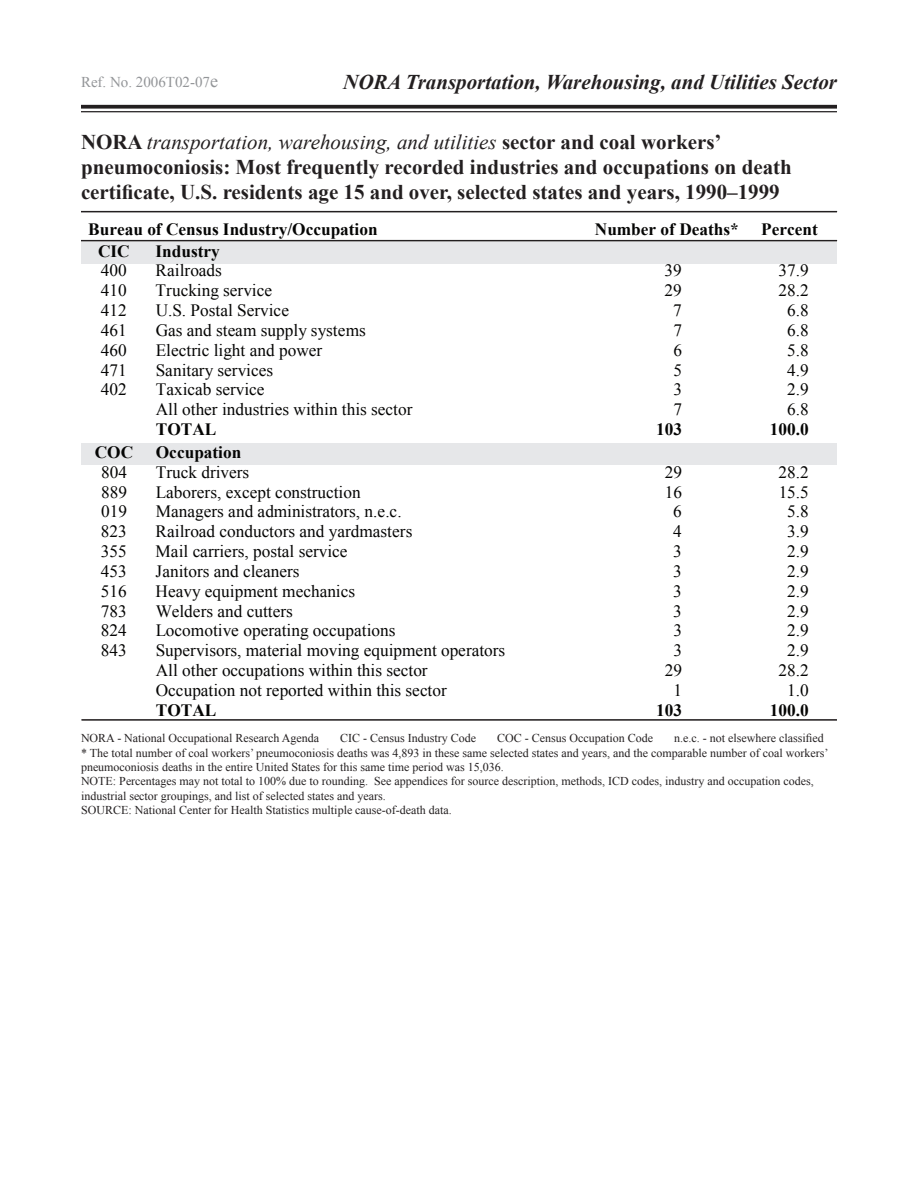
<style>
.page{position:relative;width:918px;height:1188px;background:#fff}
.page>*{position:absolute;margin:0;border:0;box-sizing:border-box;transform-origin:0 0}
.t1{font:700 21px/25.2px "Times New Roman";color:#231f20}
.t2{font:italic 700 21px "Times New Roman";color:#231f20}
.t3{font:17.25px "Times New Roman";color:#050504}
.t4{font:700 17.25px "Times New Roman";color:#050504}
.t5{font:15px "Times New Roman";color:#939598}
.t6{font:12px/14.4px "Times New Roman";color:#231f20}
.s1{font-size:18px}
.s2{font-weight:400;font-style:italic}
</style>
<div class="page">
<svg style="left:81px;top:105px;width:756px;height:4px;background:#393536"></svg>
<hr style="left:81px;top:111px;width:756px;height:1px;background:#231f20">
<div style="left:81px;top:242px;width:756px;height:22px;background:#e6e7e9"></div>
<hr style="left:81px;top:211px;width:756px;height:1px;background:#231f20">
<hr style="left:81px;top:240px;width:756px;height:1px;background:#231f20">
<hr style="left:81px;top:719px;width:756px;height:2px;background:#231f20">
<div style="left:81px;top:443px;width:756px;height:22px;background:#e6e7e9"></div>
<p class="t5" style="left:81px;top:72px;width:139px">Ref. No. 2006T02-07<span class="s1">e</span></p>
<p class="t2" style="left:343px;top:67px;width:495px">NORA Transportation, Warehousing, and Utilities Sector</p>
<p class="t1" style="left:81px;top:129px;width:712px">NORA <span class="s2">transportation, warehousing, and utilities</span> sector and coal workers’ pneumoconiosis: Most frequently recorded industries and occupations on death certificate, U.S. residents age 15 and over, selected states and years, 1990–1999</p>
<p class="t4" style="left:88px;top:217px;width:291px">Bureau of Census Industry/Occupation</p>
<p class="t4" style="left:595px;top:217px;width:145px">Number of Deaths*</p>
<p class="t4" style="left:761px;top:217px;width:58px">Percent</p>
<p class="t4" style="left:98px;top:239px;width:33px">CIC</p>
<p class="t4" style="left:156px;top:239px;width:66px">Industry</p>
<p class="t3" style="left:101px;top:259px;width:27px">400</p>
<p class="t3" style="left:156px;top:259px;width:68px">Railroads</p>
<p class="t3" style="left:665px;top:259px;width:19px">39</p>
<p class="t3" style="left:778px;top:259px;width:32px">37.9</p>
<p class="t3" style="left:101px;top:279px;width:27px">410</p>
<p class="t3" style="left:156px;top:279px;width:118px">Trucking service</p>
<p class="t3" style="left:665px;top:279px;width:19px">29</p>
<p class="t3" style="left:778px;top:279px;width:32px">28.2</p>
<p class="t3" style="left:101px;top:299px;width:27px">412</p>
<p class="t3" style="left:156px;top:299px;width:135px">U.S. Postal Service</p>
<p class="t3" style="left:673px;top:299px;width:10px">7</p>
<p class="t3" style="left:787px;top:299px;width:23px">6.8</p>
<p class="t3" style="left:101px;top:318px;width:27px">461</p>
<p class="t3" style="left:156px;top:318px;width:212px">Gas and steam supply systems</p>
<p class="t3" style="left:673px;top:318px;width:10px">7</p>
<p class="t3" style="left:787px;top:318px;width:23px">6.8</p>
<p class="t3" style="left:101px;top:338px;width:27px">460</p>
<p class="t3" style="left:156px;top:338px;width:168px">Electric light and power</p>
<p class="t3" style="left:673px;top:338px;width:10px">6</p>
<p class="t3" style="left:787px;top:338px;width:23px">5.8</p>
<p class="t3" style="left:101px;top:358px;width:27px">471</p>
<p class="t3" style="left:156px;top:358px;width:119px">Sanitary services</p>
<p class="t3" style="left:673px;top:358px;width:10px">5</p>
<p class="t3" style="left:787px;top:358px;width:23px">4.9</p>
<p class="t3" style="left:101px;top:378px;width:27px">402</p>
<p class="t3" style="left:156px;top:378px;width:110px">Taxicab service</p>
<p class="t3" style="left:673px;top:378px;width:10px">3</p>
<p class="t3" style="left:787px;top:378px;width:23px">2.9</p>
<p class="t3" style="left:156px;top:398px;width:258px">All other industries within this sector</p>
<p class="t3" style="left:673px;top:398px;width:10px">7</p>
<p class="t3" style="left:787px;top:398px;width:23px">6.8</p>
<p class="t4" style="left:156px;top:418px;width:62px">TOTAL</p>
<p class="t4" style="left:656px;top:418px;width:27px">103</p>
<p class="t4" style="left:770px;top:418px;width:40px">100.0</p>
<p class="t4" style="left:95px;top:441px;width:40px">COC</p>
<p class="t4" style="left:156px;top:441px;width:87px">Occupation</p>
<p class="t3" style="left:101px;top:460px;width:27px">804</p>
<p class="t3" style="left:156px;top:460px;width:95px">Truck drivers</p>
<p class="t3" style="left:665px;top:460px;width:19px">29</p>
<p class="t3" style="left:779px;top:460px;width:32px">28.2</p>
<p class="t3" style="left:101px;top:480px;width:27px">889</p>
<p class="t3" style="left:156px;top:480px;width:206px">Laborers, except construction</p>
<p class="t3" style="left:665px;top:480px;width:19px">16</p>
<p class="t3" style="left:779px;top:480px;width:32px">15.5</p>
<p class="t3" style="left:101px;top:500px;width:27px">019</p>
<p class="t3" style="left:156px;top:500px;width:247px">Managers and administrators, n.e.c.</p>
<p class="t3" style="left:673px;top:500px;width:10px">6</p>
<p class="t3" style="left:787px;top:500px;width:23px">5.8</p>
<p class="t3" style="left:101px;top:520px;width:27px">823</p>
<p class="t3" style="left:156px;top:520px;width:258px">Railroad conductors and yardmasters</p>
<p class="t3" style="left:673px;top:520px;width:10px">4</p>
<p class="t3" style="left:787px;top:520px;width:23px">3.9</p>
<p class="t3" style="left:101px;top:540px;width:27px">355</p>
<p class="t3" style="left:156px;top:540px;width:193px">Mail carriers, postal service</p>
<p class="t3" style="left:673px;top:540px;width:10px">3</p>
<p class="t3" style="left:787px;top:540px;width:23px">2.9</p>
<p class="t3" style="left:101px;top:560px;width:27px">453</p>
<p class="t3" style="left:156px;top:560px;width:145px">Janitors and cleaners</p>
<p class="t3" style="left:673px;top:560px;width:10px">3</p>
<p class="t3" style="left:787px;top:560px;width:23px">2.9</p>
<p class="t3" style="left:101px;top:579px;width:27px">516</p>
<p class="t3" style="left:156px;top:579px;width:201px">Heavy equipment mechanics</p>
<p class="t3" style="left:673px;top:579px;width:10px">3</p>
<p class="t3" style="left:787px;top:579px;width:23px">2.9</p>
<p class="t3" style="left:101px;top:599px;width:27px">783</p>
<p class="t3" style="left:156px;top:599px;width:139px">Welders and cutters</p>
<p class="t3" style="left:673px;top:599px;width:10px">3</p>
<p class="t3" style="left:787px;top:599px;width:23px">2.9</p>
<p class="t3" style="left:101px;top:619px;width:27px">824</p>
<p class="t3" style="left:156px;top:619px;width:241px">Locomotive operating occupations</p>
<p class="t3" style="left:673px;top:619px;width:10px">3</p>
<p class="t3" style="left:787px;top:619px;width:23px">2.9</p>
<p class="t3" style="left:101px;top:639px;width:27px">843</p>
<p class="t3" style="left:156px;top:639px;width:351px">Supervisors, material moving equipment operators</p>
<p class="t3" style="left:673px;top:639px;width:10px">3</p>
<p class="t3" style="left:787px;top:639px;width:23px">2.9</p>
<p class="t3" style="left:156px;top:659px;width:274px">All other occupations within this sector</p>
<p class="t3" style="left:665px;top:659px;width:19px">29</p>
<p class="t3" style="left:779px;top:659px;width:32px">28.2</p>
<p class="t3" style="left:156px;top:679px;width:293px">Occupation not reported within this sector</p>
<p class="t3" style="left:673px;top:679px;width:10px">1</p>
<p class="t3" style="left:787px;top:679px;width:23px">1.0</p>
<p class="t4" style="left:156px;top:698px;width:62px">TOTAL</p>
<p class="t4" style="left:656px;top:698px;width:27px">103</p>
<p class="t4" style="left:770px;top:698px;width:40px">100.0</p>
<p class="t6" style="left:81px;top:731px;width:240px">NORA - National Occupational Research Agenda</p>
<p class="t6" style="left:340px;top:731px;width:137px">CIC - Census Industry Code</p>
<p class="t6" style="left:497px;top:731px;width:157px">COC - Census Occupation Code</p>
<p class="t6" style="left:674px;top:731px;width:151px">n.e.c. - not elsewhere classified</p>
<p class="t6" style="left:81px;top:745px;width:749px">* The total number of coal workers’ pneumoconiosis deaths was 4,893 in these same selected states and years, and the comparable number of coal workers’ pneumoconiosis deaths in the entire United States for this same time period was 15,036.</p>
<p class="t6" style="left:81px;top:774px;width:734px">NOTE: Percentages may not total to 100% due to rounding. See appendices for source description, methods, ICD codes, industry and occupation codes, industrial sector groupings, and list of selected states and years.</p>
<p class="t6" style="left:81px;top:803px;width:372px">SOURCE: National Center for Health Statistics multiple cause-of-death data.</p>
</div>
